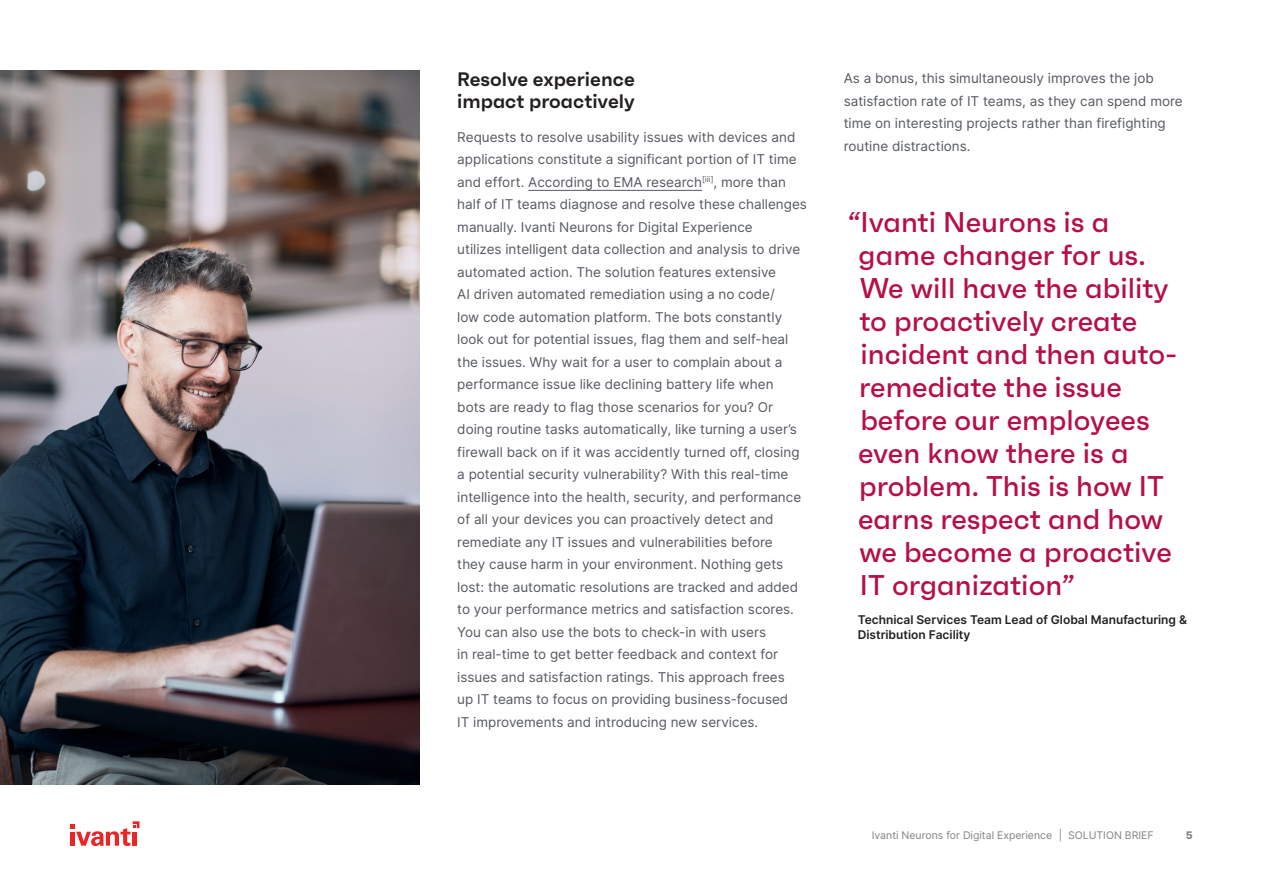
<style>
.page{position:relative;width:1263px;height:893px;background:#fff}
.page>*{position:absolute;margin:0;border:0;box-sizing:border-box;transform-origin:0 0}
.Quote_text{font:500 28.5px/33px "Faktum";color:#b60f45}
.Heading_1{font:600 19.5px/22.5px "Faktum";color:#231f20}
.t1{font:13.5px/22.5px "Inter";color:#555960}
.t2{font:600 12px/15px "Inter";color:#231f20}
.t3{font:10.5px "Inter";color:#848182}
.t4{font:800 10.5px "Inter";color:#848182}
</style>
<div class="page">
<svg style="left:70px;top:821px;width:69px;height:25px"></svg>
<hr style="left:133px;top:832px;width:4px;height:14px;background:#ee2324">
<img style="left:0;top:70px;width:420px;height:715px">
<hr style="left:528px;top:190px;width:174px;height:1px;background:#555960">
<p class="Heading_1" style="left:457px;top:67px;width:179px">Resolve experience impact proactively</p>
<p class="t1" style="left:457px;top:125px;width:351px">Requests to resolve usability issues with devices and applications constitute a significant portion of IT time and effort. According to EMA research<sup>[iii]</sup>, more than half of IT teams diagnose and resolve these challenges manually. Ivanti Neurons for Digital Experience<br>utilizes intelligent data collection and analysis to drive automated action. The solution features extensive<br>AI driven automated remediation using a no code/<br>low code automation platform. The bots constantly look out for potential issues, flag them and self-heal the issues. Why wait for a user to complain about a performance issue like declining battery life when<br>bots are ready to flag those scenarios for you? Or doing routine tasks automatically, like turning a user’s firewall back on if it was accidently turned off, closing a potential security vulnerability? With this real-time intelligence into the health, security, and performance of all your devices you can proactively detect and remediate any IT issues and vulnerabilities before<br>they cause harm in your environment. Nothing gets lost: the automatic resolutions are tracked and added to your performance metrics and satisfaction scores.<br>You can also use the bots to check-in with users<br>in real-time to get better feedback and context for issues and satisfaction ratings. This approach frees<br>up IT teams to focus on providing business-focused<br>IT improvements and introducing new services.</p>
<p class="t1" style="left:844px;top:67px;width:341px">As a bonus, this simultaneously improves the job satisfaction rate of IT teams, as they can spend more time on interesting projects rather than firefighting routine distractions.</p>
<p class="Quote_text" style="left:858px;top:206px;width:321px;text-indent:-10px">“Ivanti Neurons is a game changer for us.<br>We will have the ability to proactively create incident and then auto&shy;remediate the issue before our employees even know there is a problem. This is how IT earns respect and how we become a proactive<br>IT organization”</p>
<p class="t2" style="left:858px;top:612px;width:331px">Technical Services Team Lead of Global Manufacturing &amp;<br>Distribution Facility</p>
<p class="t3" style="left:872px;top:828px;width:283px">Ivanti Neurons for Digital Experience | SOLUTION BRIEF</p>
<p class="t4" style="left:1186px;top:828px;width:8px">5</p>
</div>
